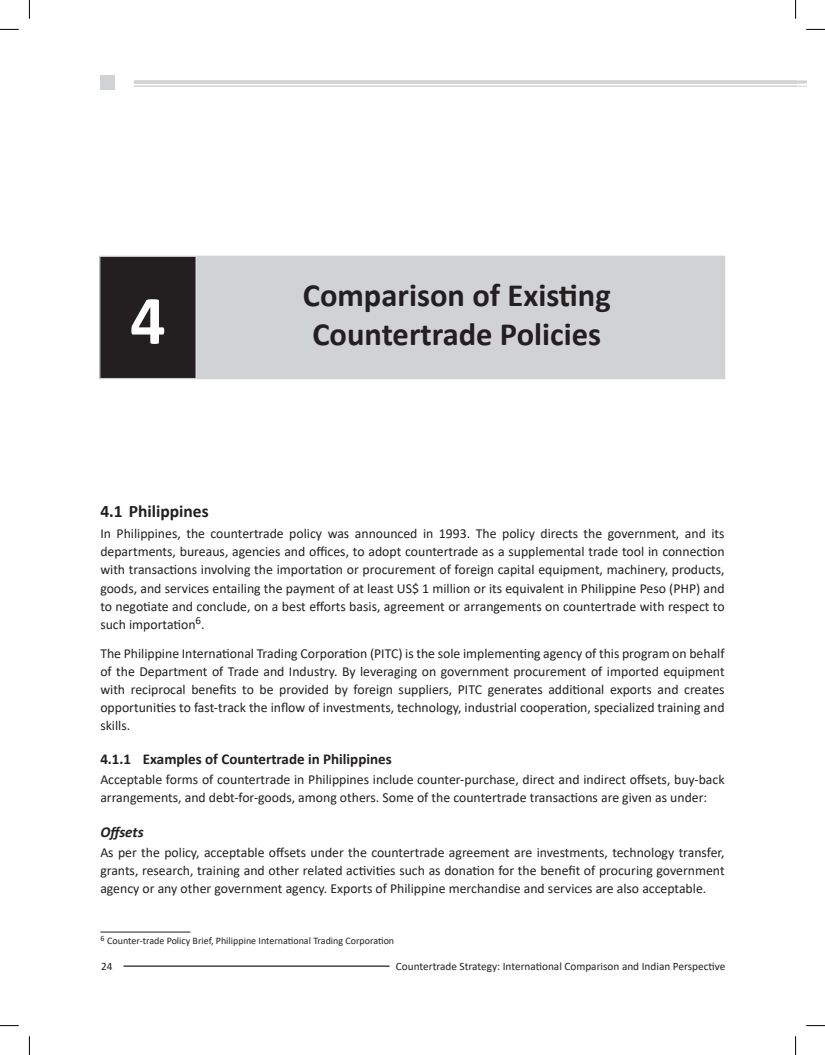
<style>
.page{position:relative;width:825px;height:1055px;background:#fff}
.page>*{position:absolute;margin:0;border:0;box-sizing:border-box;transform-origin:0 0}
.Chapter_no{font:700 70px "Calibri";color:#fff}
.Chapter_head{font:700 32.5px/39px "Calibri";color:#231f20}
.A{font:700 17.5px "Calibri";color:#231f20}
.B{font:700 15px "Calibri";color:#231f20}
.C{font:italic 700 15px "Calibri";color:#231f20}
.Body_Style{font:13.75px/18.1px "Calibri";color:#231f20;text-align:justify}
.t1{font:11.25px "Calibri";color:#231f20}
.Footnote_text{font:10px "Calibri";color:#231f20}
</style>
<div class="page">
<svg style="left:796px;top:80px;width:9px;height:7px"></svg>
<hr style="left:134px;top:80px;width:662px;height:4px;background:#d1d2d4">
<hr style="left:134px;top:86px;width:662px;height:1px;background:#d1d2d4">
<div style="left:100px;top:75px;width:14px;height:15px;background:#d1d2d4"></div>
<hr style="left:123px;top:965px;width:266px;height:1px;background:#231f20">
<div style="left:197px;top:256px;width:527px;height:123px;background:#d1d2d4"></div>
<hr style="left:100px;top:931px;width:90px;height:1px;background:#231f20">
<div style="left:100px;top:256px;width:96px;height:122px;background:#231f20"></div>
<div style="left:99px;top:256px;width:98px;height:123px;border:1px solid #d1d2d4"></div>
<svg style="left:0;top:29px;width:19px;height:1px"></svg>
<svg style="left:806px;top:29px;width:18px;height:1px"></svg>
<svg style="left:0;top:1025px;width:19px;height:1px"></svg>
<svg style="left:806px;top:1025px;width:18px;height:1px"></svg>
<svg style="left:29px;top:0;width:1px;height:19px"></svg>
<svg style="left:29px;top:1036px;width:1px;height:18px"></svg>
<svg style="left:795px;top:0;width:1px;height:19px"></svg>
<svg style="left:795px;top:1036px;width:1px;height:18px"></svg>
<p class="Chapter_no" style="left:130px;top:271px;width:37px">4</p>
<p class="Chapter_head" style="left:302px;top:275px;width:309px">Comparison of Existing<br>Countertrade Policies</p>
<p class="A" style="left:100px;top:498px;width:110px">4.1 Philippines</p>
<p class="Body_Style" style="left:100px;top:524px;width:625px">In Philippines, the countertrade policy was announced in 1993. The policy directs the government, and its departments, bureaus, agencies and offices, to adopt countertrade as a supplemental trade tool in connection with transactions involving the importation or procurement of foreign capital equipment, machinery, products, goods, and services entailing the payment of at least US$ 1 million or its equivalent in Philippine Peso (PHP) and to negotiate and conclude, on a best efforts basis, agreement or arrangements on countertrade with respect to such importation<sup>6</sup>.</p>
<p class="Body_Style" style="left:100px;top:643px;width:625px">The Philippine International Trading Corporation (PITC) is the sole implementing agency of this program on behalf of the Department of Trade and Industry. By leveraging on government procurement of imported equipment with reciprocal benefits to be provided by foreign suppliers, PITC generates additional exports and creates opportunities to fast-track the inflow of investments, technology, industrial cooperation, specialized training and skills.</p>
<p class="B" style="left:100px;top:748px;width:293px">4.1.1 Examples of Countertrade in Philippines</p>
<p class="Body_Style" style="left:100px;top:770px;width:625px">Acceptable forms of countertrade in Philippines include counter-purchase, direct and indirect offsets, buy-back arrangements, and debt-for-goods, among others. Some of the countertrade transactions are given as under:</p>
<p class="C" style="left:100px;top:821px;width:45px">Offsets</p>
<p class="Body_Style" style="left:100px;top:842px;width:625px">As per the policy, acceptable offsets under the countertrade agreement are investments, technology transfer, grants, research, training and other related activities such as donation for the benefit of procuring government agency or any other government agency. Exports of Philippine merchandise and services are also acceptable.</p>
<p class="Footnote_text" style="left:100px;top:933px;width:295px"><sup>6</sup> Counter-trade Policy Brief, Philippine International Trading Corporation</p>
<p class="t1" style="left:101px;top:958px;width:13px">24</p>
<p class="t1" style="left:395px;top:958px;width:331px">Countertrade Strategy: International Comparison and Indian Perspective</p>
</div>
